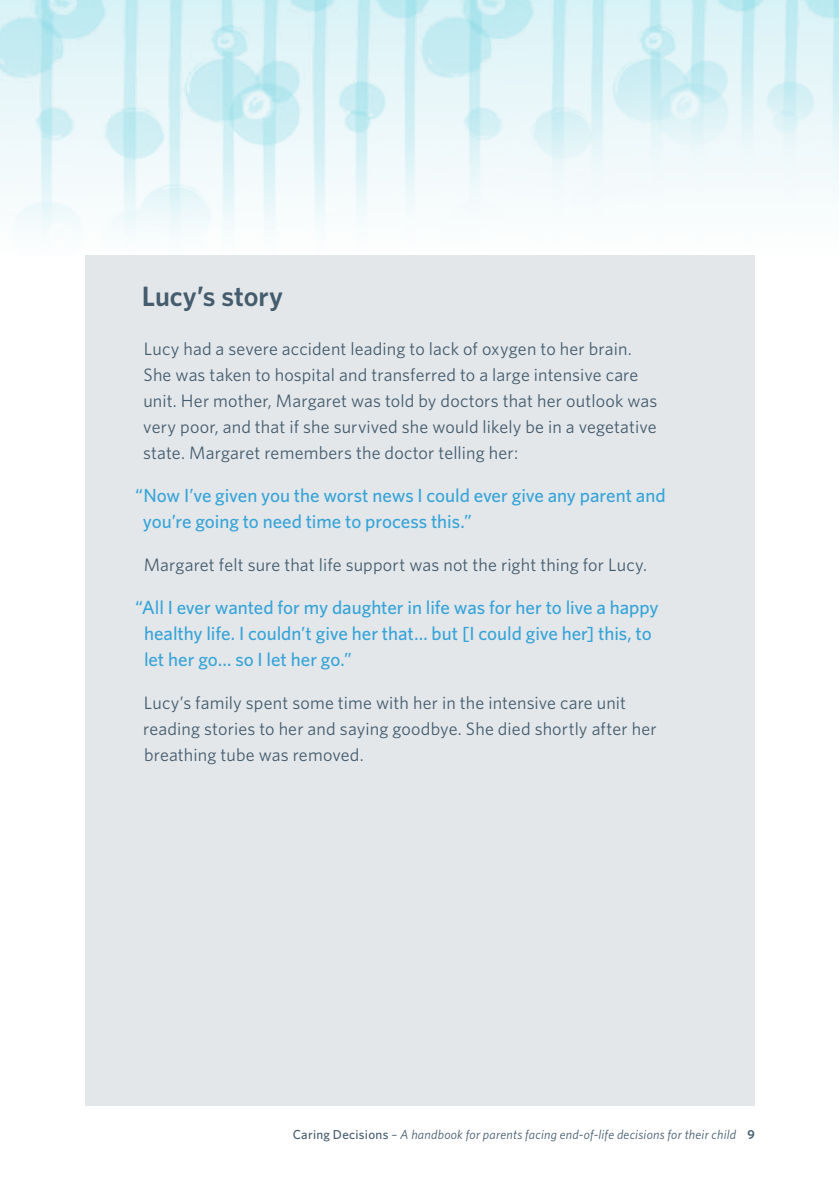
<style>
.page{position:relative;width:840px;height:1191px;background:#fff}
.page>*{position:absolute;margin:0;border:0;box-sizing:border-box;transform-origin:0 0}
.t1{font:600 28px "Whitney";color:#445c6d}
.t2{font:500 19px/26px "Whitney";letter-spacing:-.005em;color:#36a4d8}
.t3{font:18px/26px "Whitney";letter-spacing:.01em;color:#445c6d}
.t4{font:italic 13px "Whitney";letter-spacing:.015em;color:#445c6d}
.s1{font-weight:500;font-style:normal}
.s2{font-style:normal}
.s3{font-weight:600;font-style:normal}
</style>
<div class="page">
<svg style="left:0;top:1px;width:838px;height:234px"></svg>
<div style="left:85px;top:255px;width:669px;height:851px;background:#e4e7ea"></div>
<h1 class="t1" style="left:142px;top:279px;width:142px">Lucy’s story</h1>
<p class="t3" style="left:143px;top:335px;width:515px">Lucy had a severe accident leading to lack of oxygen to her brain.<br>She was taken to hospital and transferred to a large intensive care unit. Her mother, Margaret was told by doctors that her outlook was very poor, and that if she survived she would likely be in a vegetative state. Margaret remembers the doctor telling her:</p>
<p class="t2" style="left:143px;top:482px;width:524px;text-indent:-8px">“Now I’ve given you the worst news I could ever give any parent and you’re going to need time to process this.”</p>
<p class="t3" style="left:144px;top:551px;width:504px">Margaret felt sure that life support was not the right thing for Lucy.</p>
<p class="t2" style="left:144px;top:594px;width:516px;text-indent:-9px">“All I ever wanted for my daughter in life was for her to live a happy healthy life. I couldn’t give her that… but [I could give her] this, to let her go… so I let her go.”</p>
<p class="t3" style="left:143px;top:689px;width:514px">Lucy’s family spent some time with her in the intensive care unit reading stories to her and saying goodbye. She died shortly after her breathing tube was removed.</p>
<p class="t4" style="left:292px;top:1126px;width:463px"><span class="s1">Caring Decisions</span> <span class="s2">–</span> A handbook for parents facing end-of-life decisions for their child <span class="s3">9</span></p>
</div>
